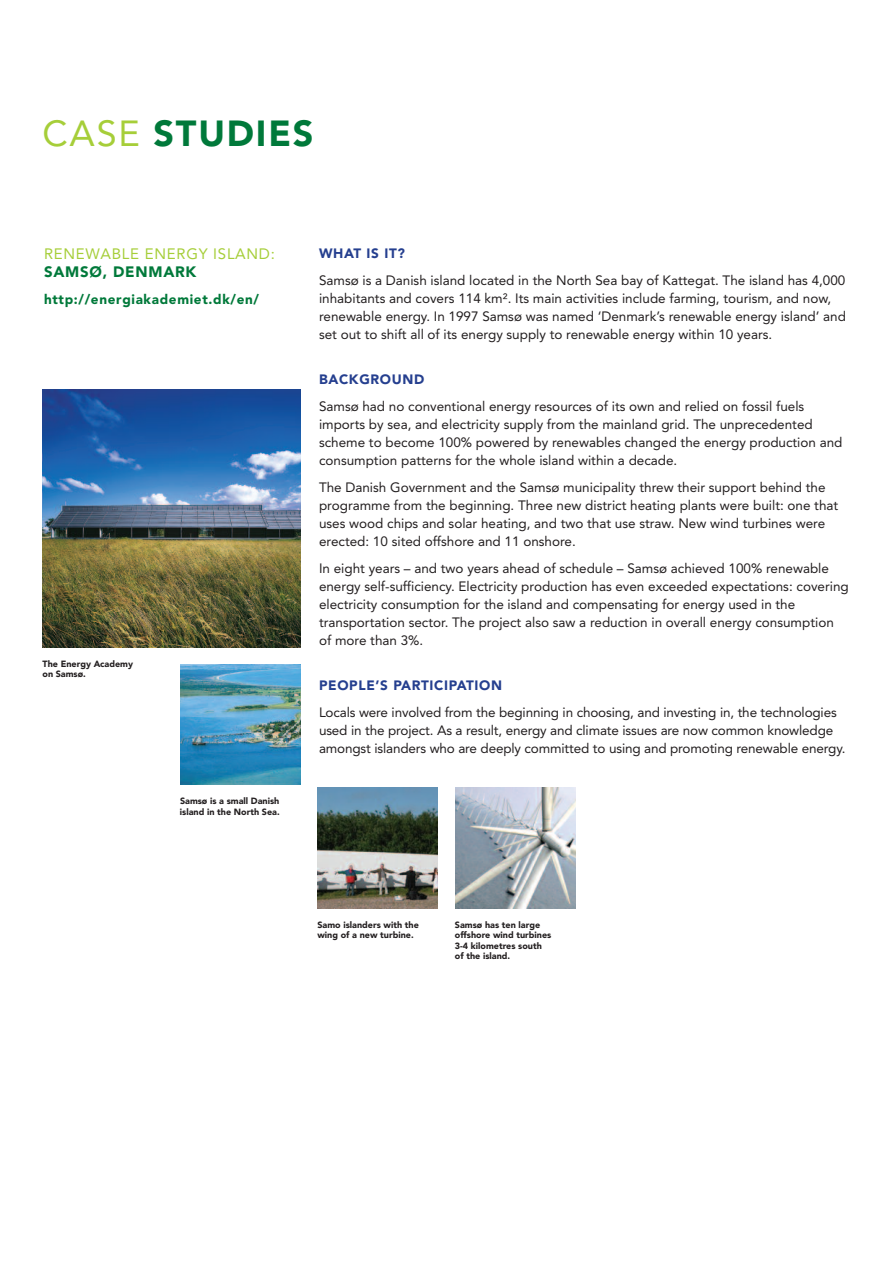
<style>
.page{position:relative;width:893px;height:1263px;background:#fff}
.page>*{position:absolute;margin:0;border:0;box-sizing:border-box;transform-origin:0 0}
.t1{font:900 36px "Avenir";letter-spacing:.05em;color:#00793a}
.t2{font:15px "Avenir";letter-spacing:.05em;color:#a6ce39}
.t3{font:900 15px "Avenir";letter-spacing:.05em;color:#00793a}
.t4{font:13.5px/18px "Avenir";color:#231f20}
.t5{font:900 13.5px "Avenir";letter-spacing:.05em;color:#253f8f}
.t6{font:900 13.5px "Avenir";letter-spacing:.05em;color:#00793a}
.t7{font:900 9px/10.5px "Avenir";color:#231f20}
.s1{font-weight:400;color:#a6ce39}
</style>
<div class="page">
<img style="left:43px;top:389px;width:257px;height:258px">
<img style="left:180px;top:664px;width:120px;height:121px">
<img style="left:317px;top:788px;width:121px;height:120px">
<img style="left:455px;top:788px;width:120px;height:120px">
<h1 class="t1" style="left:43px;top:119px;width:273px"><span class="s1">CASE</span> STUDIES</h1>
<p class="t2" style="left:44px;top:248px;width:232px">RENEWABLE ENERGY ISLAND:</p>
<p class="t3" style="left:44px;top:266px;width:154px">SAMSØ, DENMARK</p>
<p class="t6" style="left:44px;top:294px;width:216px">http://energiakademiet.dk/en/</p>
<p class="t7" style="left:43px;top:659px;width:92px">The Energy Academy on Samsø.</p>
<p class="t7" style="left:180px;top:796px;width:101px">Samsø is a small Danish island in the North Sea.</p>
<p class="t5" style="left:319px;top:248px;width:87px">WHAT IS IT?</p>
<p class="t4" style="left:319px;top:273px;width:528px">Samsø is a Danish island located in the North Sea bay of Kattegat. The island has 4,000 inhabitants and covers 114 km². Its main activities include farming, tourism, and now, renewable energy. In 1997 Samsø was named ‘Denmark’s renewable energy island’ and set out to shift all of its energy supply to renewable energy within 10 years.</p>
<p class="t5" style="left:319px;top:374px;width:107px">BACKGROUND</p>
<p class="t4" style="left:319px;top:399px;width:525px">Samsø had no conventional energy resources of its own and relied on fossil fuels imports by sea, and electricity supply from the mainland grid. The unprecedented scheme to become 100% powered by renewables changed the energy production and consumption patterns for the whole island within a decade.</p>
<p class="t4" style="left:319px;top:480px;width:521px">The Danish Government and the Samsø municipality threw their support behind the programme from the beginning. Three new district heating plants were built: one that uses wood chips and solar heating, and two that use straw. New wind turbines were erected: 10 sited offshore and 11 onshore.</p>
<p class="t4" style="left:319px;top:561px;width:531px">In eight years – and two years ahead of schedule – Samsø achieved 100% renewable energy self-sufficiency. Electricity production has even exceeded expectations: covering electricity consumption for the island and compensating for energy used in the transportation sector. The project also saw a reduction in overall energy consumption of more than 3%.</p>
<p class="t5" style="left:319px;top:680px;width:185px">PEOPLE’S PARTICIPATION</p>
<p class="t4" style="left:319px;top:705px;width:528px">Locals were involved from the beginning in choosing, and investing in, the technologies used in the project. As a result, energy and climate issues are now common knowledge amongst islanders who are deeply committed to using and promoting renewable energy.</p>
<p class="t7" style="left:317px;top:920px;width:103px">Samo islanders with the wing of a new turbine.</p>
<p class="t7" style="left:455px;top:920px;width:98px">Samsø has ten large offshore wind turbines<br>3-4 kilometres south of the island.</p>
</div>
